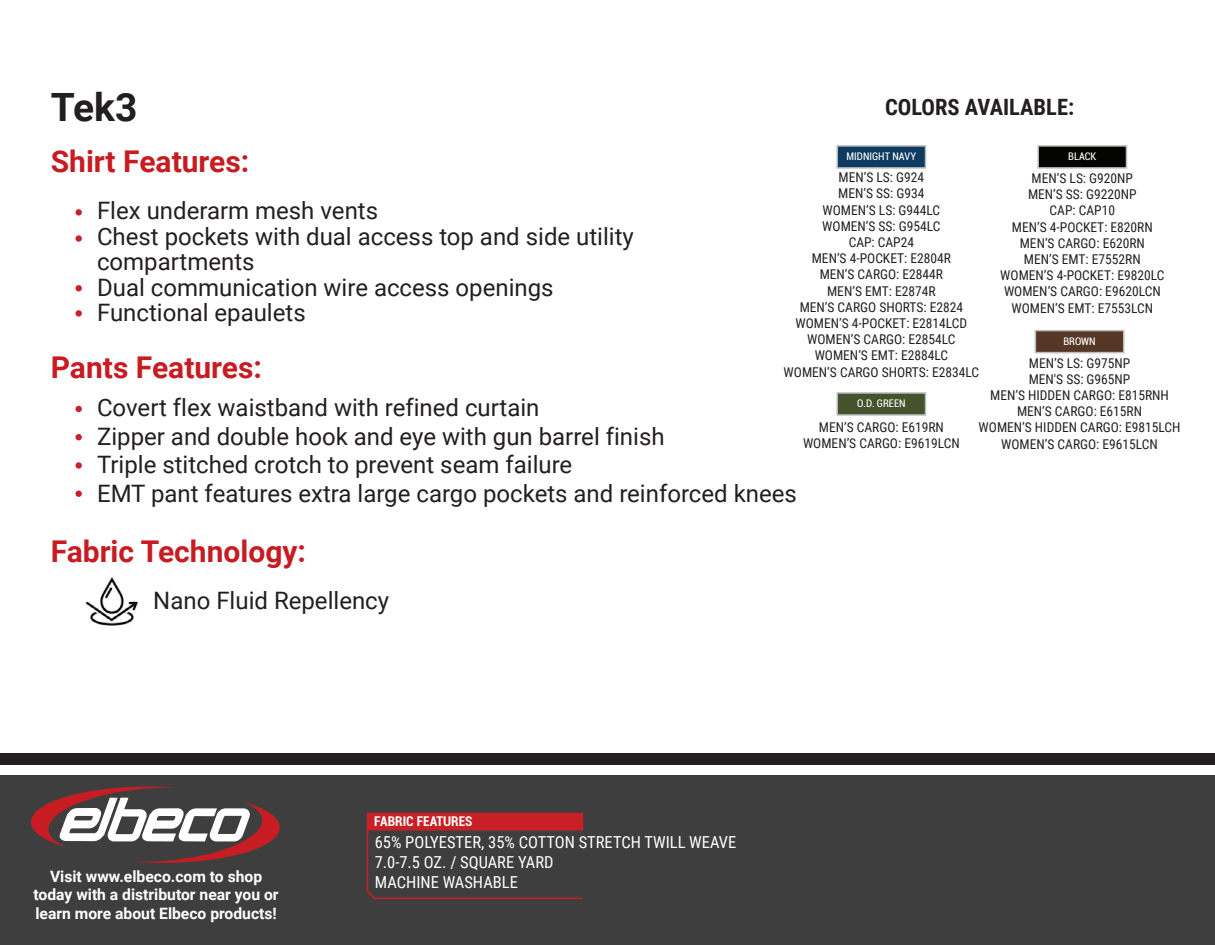
<style>
.page{position:relative;width:1215px;height:945px;background:#fff}
.page>*{position:absolute;margin:0;border:0;box-sizing:border-box;transform-origin:0 0}
.t1{font:700 39px "Roboto";color:#231f20}
.t2{font:700 30px "Roboto";color:#c61c22}
.t3{font:24px/25.5px "Roboto";color:#231f20}
.t4{font:700 22.5px "Roboto Condensed";color:#231f20}
.t5{font:16.5px/19.8px "Roboto Condensed";color:#fff}
.t6{font:700 15.6px/18.8px "Roboto";color:#fff;text-align:center}
.t7{font:13.5px/16.2px "Roboto Condensed";color:#231f20;text-align:center}
.t8{font:700 condensed 13.5px "Roboto";color:#fff}
.t9{font:condensed 10.5px "Roboto";color:#fff}
</style>
<div class="page">
<div style="left:1px;top:775px;width:1214px;height:170px;background:#3e3e3f"></div>
<div style="left:1px;top:753px;width:1214px;height:12px;background:#231f20"></div>
<svg style="left:31px;top:787px;width:249px;height:76px"></svg>
<div style="left:75px;top:209px;width:7px;height:7px;background:#cb202c;border-radius:50%"></div>
<div style="left:75px;top:235px;width:7px;height:7px;background:#cb202c;border-radius:50%"></div>
<div style="left:75px;top:285px;width:7px;height:6px;background:#cb202c;border-radius:50%"></div>
<div style="left:75px;top:406px;width:7px;height:6px;background:#cb202c;border-radius:50%"></div>
<div style="left:75px;top:491px;width:7px;height:6px;background:#cb202c;border-radius:50%"></div>
<div style="left:75px;top:462px;width:7px;height:7px;background:#cb202c;border-radius:50%"></div>
<div style="left:367px;top:813px;width:216px;height:18px;background:#c82026"></div>
<svg style="left:366px;top:829px;width:218px;height:70px"></svg>
<div style="left:75px;top:310px;width:7px;height:7px;background:#cb202c;border-radius:50%"></div>
<div style="left:75px;top:434px;width:7px;height:6px;background:#cb202c;border-radius:50%"></div>
<div style="left:836px;top:145px;width:90px;height:24px;background:#0f3b60;border:2px solid #bcbdc0"></div>
<div style="left:1037px;top:145px;width:90px;height:24px;background:#040503;border:2px solid #bcbdc0"></div>
<div style="left:1035px;top:330px;width:89px;height:23px;background:#563725;border:2px solid #bcbdc0"></div>
<div style="left:836px;top:392px;width:90px;height:24px;background:#44532b;border:2px solid #bcbdc0"></div>
<img style="left:85px;top:577px;width:53px;height:49px">
<h1 class="t1" style="left:51px;top:80px;width:88px">Tek3</h1>
<h2 class="t2" style="left:51px;top:140px;width:200px">Shirt Features:</h2>
<h3 class="t3" style="left:97px;top:197px;width:538px">Flex underarm mesh vents<br>Chest pockets with dual access top and side utility compartments<br>Dual communication wire access openings<br>Functional epaulets</h3>
<h2 class="t2" style="left:51px;top:346px;width:213px">Pants Features:</h2>
<h3 class="t3" style="left:97px;top:392px;width:701px;line-height:28.8px">Covert flex waistband with refined curtain<br>Zipper and double hook and eye with gun barrel finish<br>Triple stitched crotch to prevent seam failure<br>EMT pant features extra large cargo pockets and reinforced knees</h3>
<h3 class="t4" style="left:885px;top:91px;width:191px">COLORS AVAILABLE:</h3>
<p class="t9" style="left:847px;top:149px;width:71px">MIDNIGHT NAVY</p>
<p class="t7" style="left:784px;top:169px;width:197px">MEN’S LS: G924<br>MEN’S SS: G934<br>WOMEN’S LS: G944LC<br>WOMEN’S SS: G954LC<br>CAP: CAP24<br>MEN’S 4-POCKET: E2804R<br>MEN’S CARGO: E2844R<br>MEN’S EMT: E2874R<br>MEN’S CARGO SHORTS: E2824<br>WOMEN’S 4-POCKET: E2814LCD<br>WOMEN’S CARGO: E2854LC<br>WOMEN’S EMT: E2884LC<br>WOMEN’S CARGO SHORTS: E2834LC</p>
<p class="t9" style="left:1068px;top:149px;width:30px">BLACK</p>
<p class="t7" style="left:1000px;top:170px;width:166px">MEN’S LS: G920NP<br>MEN’S SS: G9220NP<br>CAP: CAP10<br>MEN’S 4-POCKET: E820RN<br>MEN’S CARGO: E620RN<br>MEN’S EMT: E7552RN<br>WOMEN’S 4-POCKET: E9820LC<br>WOMEN’S CARGO: E9620LCN<br>WOMEN’S EMT: E7553LCN</p>
<p class="t9" style="left:1063px;top:334px;width:34px">BROWN</p>
<p class="t7" style="left:979px;top:354px;width:203px">MEN’S LS: G975NP<br>MEN'S SS: G965NP<br>MEN’S HIDDEN CARGO: E815RNH<br>MEN’S CARGO: E615RN<br>WOMEN’S HIDDEN CARGO: E9815LCH<br>WOMEN’S CARGO: E9615LCN</p>
<p class="t9" style="left:857px;top:396px;width:50px">O.D. GREEN</p>
<p class="t7" style="left:803px;top:418px;width:158px">MEN’S CARGO: E619RN<br>WOMEN’S CARGO: E9619LCN</p>
<h2 class="t2" style="left:51px;top:530px;width:257px">Fabric Technology:</h2>
<h3 class="t3" style="left:153px;top:586px;width:237px">Nano Fluid Repellency</h3>
<p class="t6" style="left:34px;top:866px;width:247px">Visit www.elbeco.com to shop today with a distributor near you or learn more about Elbeco products!</p>
<p class="t8" style="left:374px;top:812px;width:100px">FABRIC FEATURES</p>
<p class="t5" style="left:375px;top:832px;width:363px">65% POLYESTER, 35% COTTON STRETCH TWILL WEAVE<br>7.0-7.5 OZ. / SQUARE YARD<br>MACHINE WASHABLE</p>
</div>
